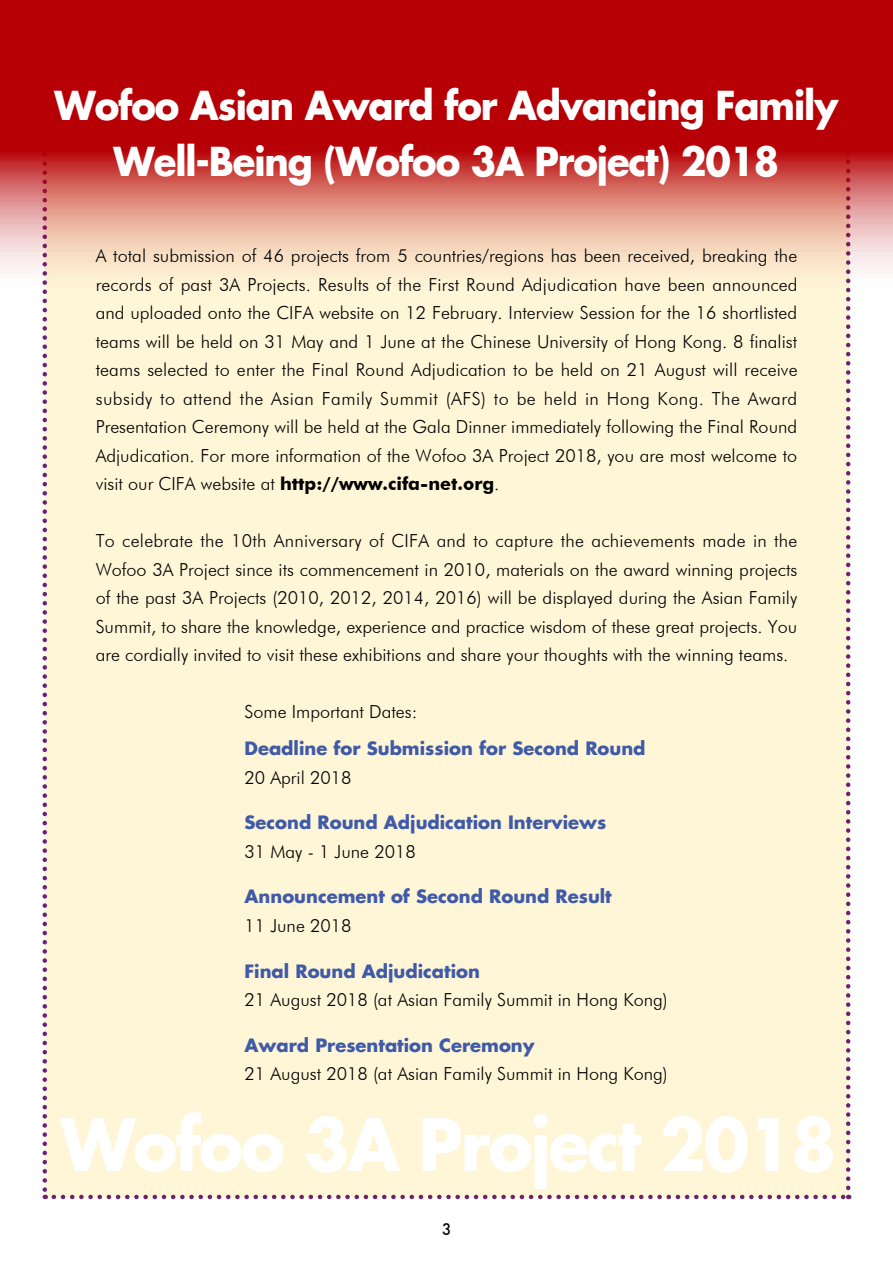
<style>
.page{position:relative;width:893px;height:1263px;background:#fff}
.page>*{position:absolute;margin:0;border:0;box-sizing:border-box;transform-origin:0 0}
.t1{font:700 39px/55.5px "Futura";letter-spacing:-.03em;color:#fff;text-align:center;scale:.95 1}
.t2{font:300 18px/28.5px "Futura BT";color:#000;text-align:justify}
.t3{font:700 18px "Futura";color:#3e5aa8}
.t4{font:500 16.5px "Futura BT";color:#000;scale:.9 1}
.s1{font-weight:700}
</style>
<div class="page">
<div style="left:45px;top:0;width:803px;height:1197px;background:#fff5d7"></div>
<svg style="left:54px;top:1195px;width:795px;height:4px"></svg>
<svg style="left:846px;top:300px;width:4px;height:888px"></svg>
<svg style="left:43px;top:300px;width:4px;height:899px"></svg>
<svg style="left:60px;top:1112px;width:773px;height:77px"></svg>
<svg style="left:0;top:0;width:893px;height:300px;background:#cd514b"></svg>
<h1 class="t1" style="left:55px;top:77px;width:827px">Wofoo Asian Award for Advancing Family<br>Well-Being (Wofoo 3A Project) 2018</h1>
<p class="t2" style="left:96px;top:241px;width:703px">A total submission of 46 projects from 5 countries/regions has been received, breaking the records of past 3A Projects. Results of the First Round Adjudication have been announced and uploaded onto the CIFA website on 12 February. Interview Session for the 16 shortlisted teams will be held on 31 May and 1 June at the Chinese University of Hong Kong. 8 finalist teams selected to enter the Final Round Adjudication to be held on 21 August will receive subsidy to attend the Asian Family Summit (AFS) to be held in Hong Kong. The Award Presentation Ceremony will be held at the Gala Dinner immediately following the Final Round Adjudication. For more information of the Wofoo 3A Project 2018, you are most welcome to visit our CIFA website at <span class="s1">http://www.cifa-net.org</span>.</p>
<p class="t2" style="left:96px;top:526px;width:703px">To celebrate the 10th Anniversary of CIFA and to capture the achievements made in the Wofoo 3A Project since its commencement in 2010, materials on the award winning projects of the past 3A Projects (2010, 2012, 2014, 2016) will be displayed during the Asian Family Summit, to share the knowledge, experience and practice wisdom of these great projects. You are cordially invited to visit these exhibitions and share your thoughts with the winning teams.</p>
<p class="t2" style="left:244px;top:697px;width:174px">Some Important Dates:</p>
<p class="t3" style="left:244px;top:736px;width:403px">Deadline for Submission for Second Round</p>
<p class="t2" style="left:244px;top:763px;width:109px">20 April 2018</p>
<p class="t3" style="left:244px;top:810px;width:363px">Second Round Adjudication Interviews</p>
<p class="t2" style="left:244px;top:837px;width:173px">31 May - 1 June 2018</p>
<p class="t3" style="left:244px;top:884px;width:369px">Announcement of Second Round Result</p>
<p class="t2" style="left:244px;top:911px;width:109px">11 June 2018</p>
<p class="t3" style="left:244px;top:958px;width:237px">Final Round Adjudication</p>
<p class="t2" style="left:244px;top:985px;width:425px">21 August 2018 (at Asian Family Summit in Hong Kong)</p>
<p class="t3" style="left:244px;top:1032px;width:292px">Award Presentation Ceremony</p>
<p class="t2" style="left:244px;top:1059px;width:425px">21 August 2018 (at Asian Family Summit in Hong Kong)</p>
<p class="t4" style="left:442px;top:1219px;width:11px">3</p>
</div>
